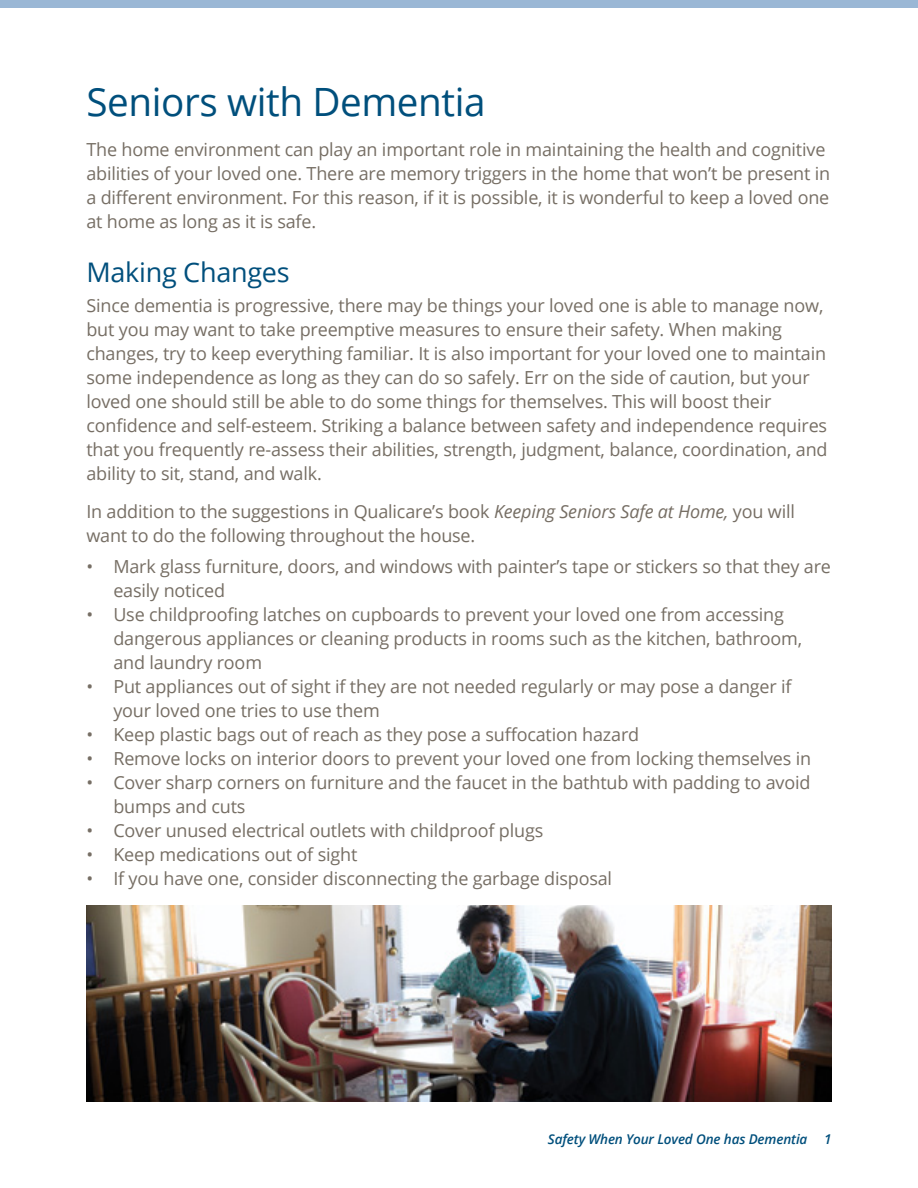
<style>
.page{position:relative;width:918px;height:1188px;background:#fff}
.page>*{position:absolute;margin:0;border:0;box-sizing:border-box;transform-origin:0 0}
.t1{font:39px "Open Sans";letter-spacing:-.01em;color:#004f7c}
.t2{font:27px "Open Sans";letter-spacing:-.01em;color:#004f7c}
.t3{font:18px/24px "Open Sans";letter-spacing:-.01em;color:#766e64}
.t4{font:italic 600 13.5px "Open Sans";letter-spacing:-.01em;color:#004f7c}
.s1{font-style:italic}
</style>
<div class="page">
<div style="left:0;top:0;width:918px;height:8px;background:#9ab7d5"></div>
<img style="left:86px;top:905px;width:746px;height:197px">
<h1 class="t1" style="left:86px;top:75px;width:401px">Seniors with Dementia</h1>
<p class="t3" style="left:86px;top:137px;width:745px">The home environment can play an important role in maintaining the health and cognitive abilities of your loved one. There are memory triggers in the home that won’t be present in a different environment. For this reason, if it is possible, it is wonderful to keep a loved one at home as long as it is safe.</p>
<h2 class="t2" style="left:86px;top:253px;width:205px">Making Changes</h2>
<p class="t3" style="left:86px;top:293px;width:743px">Since dementia is progressive, there may be things your loved one is able to manage now, but you may want to take preemptive measures to ensure their safety. When making changes, try to keep everything familiar. It is also important for your loved one to maintain some independence as long as they can do so safely. Err on the side of caution, but your loved one should still be able to do some things for themselves. This will boost their confidence and self-esteem. Striking a balance between safety and independence requires that you frequently re-assess their abilities, strength, judgment, balance, coordination, and ability to sit, stand, and walk.</p>
<p class="t3" style="left:86px;top:499px;width:710px">In addition to the suggestions in Qualicare’s book <span class="s1">Keeping Seniors Safe at Home,</span> you will want to do the following throughout the house.</p>
<p class="t3" style="left:113px;top:554px;width:719px;text-indent:-27px">• Mark glass furniture, doors, and windows with painter’s tape or stickers so that they are easily noticed</p>
<p class="t3" style="left:113px;top:602px;width:690px;text-indent:-27px">• Use childproofing latches on cupboards to prevent your loved one from accessing dangerous appliances or cleaning products in rooms such as the kitchen, bathroom, and laundry room</p>
<p class="t3" style="left:113px;top:674px;width:680px;text-indent:-27px">• Put appliances out of sight if they are not needed regularly or may pose a danger if your loved one tries to use them</p>
<p class="t3" style="left:86px;top:722px;width:554px">• Keep plastic bags out of reach as they pose a suffocation hazard</p>
<p class="t3" style="left:86px;top:746px;width:726px">• Remove locks on interior doors to prevent your loved one from locking themselves in</p>
<p class="t3" style="left:113px;top:770px;width:699px;text-indent:-27px">• Cover sharp corners on furniture and the faucet in the bathtub with padding to avoid bumps and cuts</p>
<p class="t3" style="left:86px;top:818px;width:458px">• Cover unused electrical outlets with childproof plugs</p>
<p class="t3" style="left:86px;top:842px;width:273px">• Keep medications out of sight</p>
<p class="t3" style="left:86px;top:866px;width:527px">• If you have one, consider disconnecting the garbage disposal</p>
<p class="t4" style="left:548px;top:1130px;width:285px">Safety When Your Loved One has Dementia 1</p>
</div>
